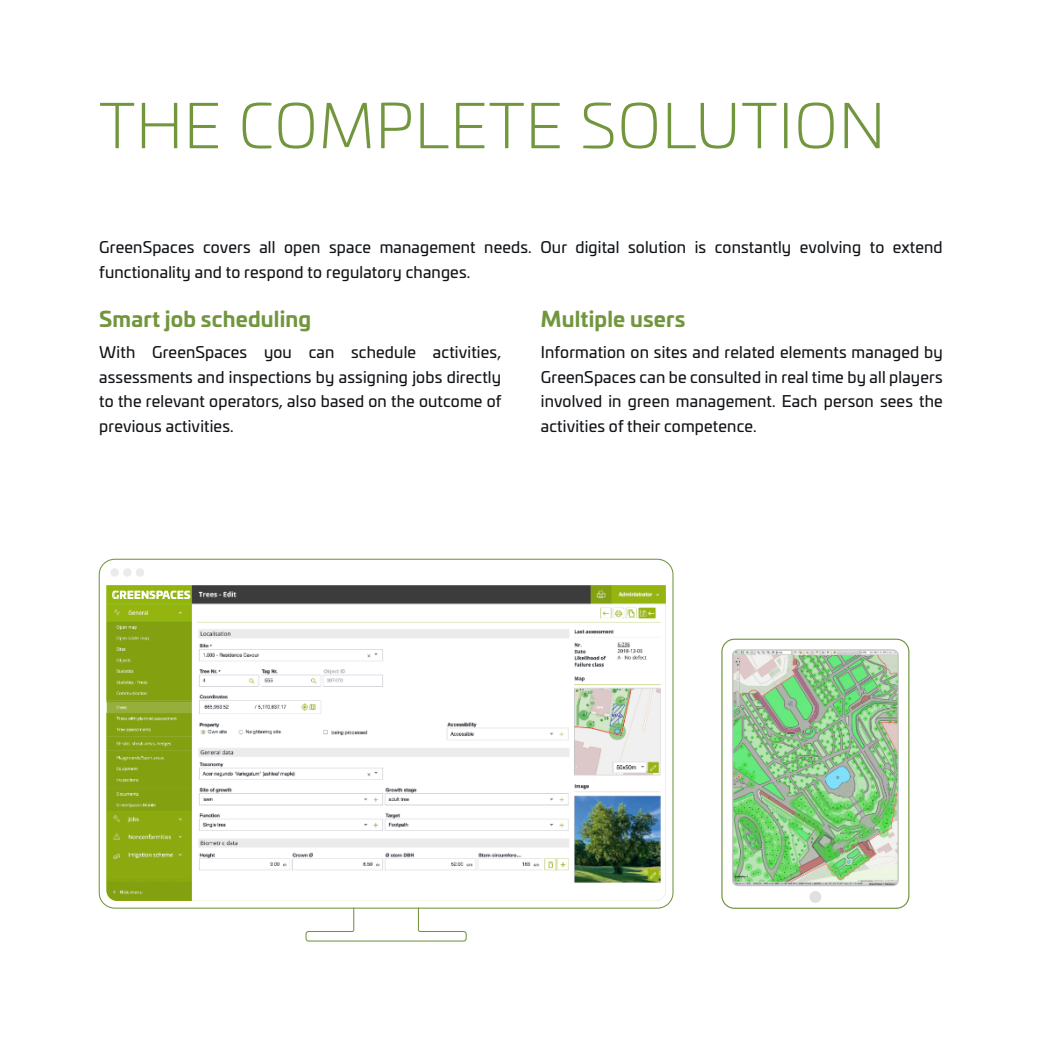
<style>
.page{position:relative;width:1042px;height:1042px;background:#fff}
.page>*{position:absolute;margin:0;border:0;box-sizing:border-box;transform-origin:0 0}
.t1{font:300 61.25px "Univia Pro";letter-spacing:.02em;color:#72963e}
.t2{font:700 21px "Univia Pro";letter-spacing:.01em;color:#72963e}
.t3{font:15.75px/24.5px "Univia Pro";letter-spacing:.01em;color:#111418;text-align:justify}
</style>
<div class="page">
<svg style="left:305px;top:908px;width:162px;height:33px"></svg>
<img style="left:106px;top:585px;width:560px;height:316px">
<svg style="left:112px;top:590px;width:78px;height:9px"></svg>
<div style="left:110px;top:568px;width:9px;height:9px;background:#ebebeb;border-radius:50%"></div>
<div style="left:123px;top:568px;width:9px;height:9px;background:#ebebeb;border-radius:50%"></div>
<div style="left:136px;top:568px;width:8px;height:9px;background:#ebebeb;border-radius:50%"></div>
<div style="left:721px;top:638px;width:188px;height:271px;border:1px solid #72963e;border-radius:12px"></div>
<div style="left:809px;top:891px;width:12px;height:12px;background:#e0e0e0;border-radius:50%"></div>
<img style="left:733px;top:650px;width:165px;height:235px;border-radius:5px">
<div style="left:732px;top:649px;width:167px;height:237px;border:1px solid #c4c4c4;border-radius:5px"></div>
<h1 class="t1" style="left:99px;top:99px;width:787px">THE COMPLETE SOLUTION</h1>
<p class="t3" style="left:99px;top:236px;width:845px">GreenSpaces covers all open space management needs. Our digital solution is constantly evolving to extend functionality and to respond to regulatory changes.</p>
<h2 class="t2" style="left:99px;top:310px;width:214px">Smart job scheduling</h2>
<p class="t3" style="left:99px;top:341px;width:404px">With GreenSpaces you can schedule activities, assessments and inspections by assigning jobs directly to the relevant operators, also based on the outcome of previous activities.</p>
<h2 class="t2" style="left:541px;top:310px;width:146px">Multiple users</h2>
<p class="t3" style="left:541px;top:341px;width:403px">Information on sites and related elements managed by GreenSpaces can be consulted in real time by all players involved in green management. Each person sees the activities of their competence.</p>
</div>
